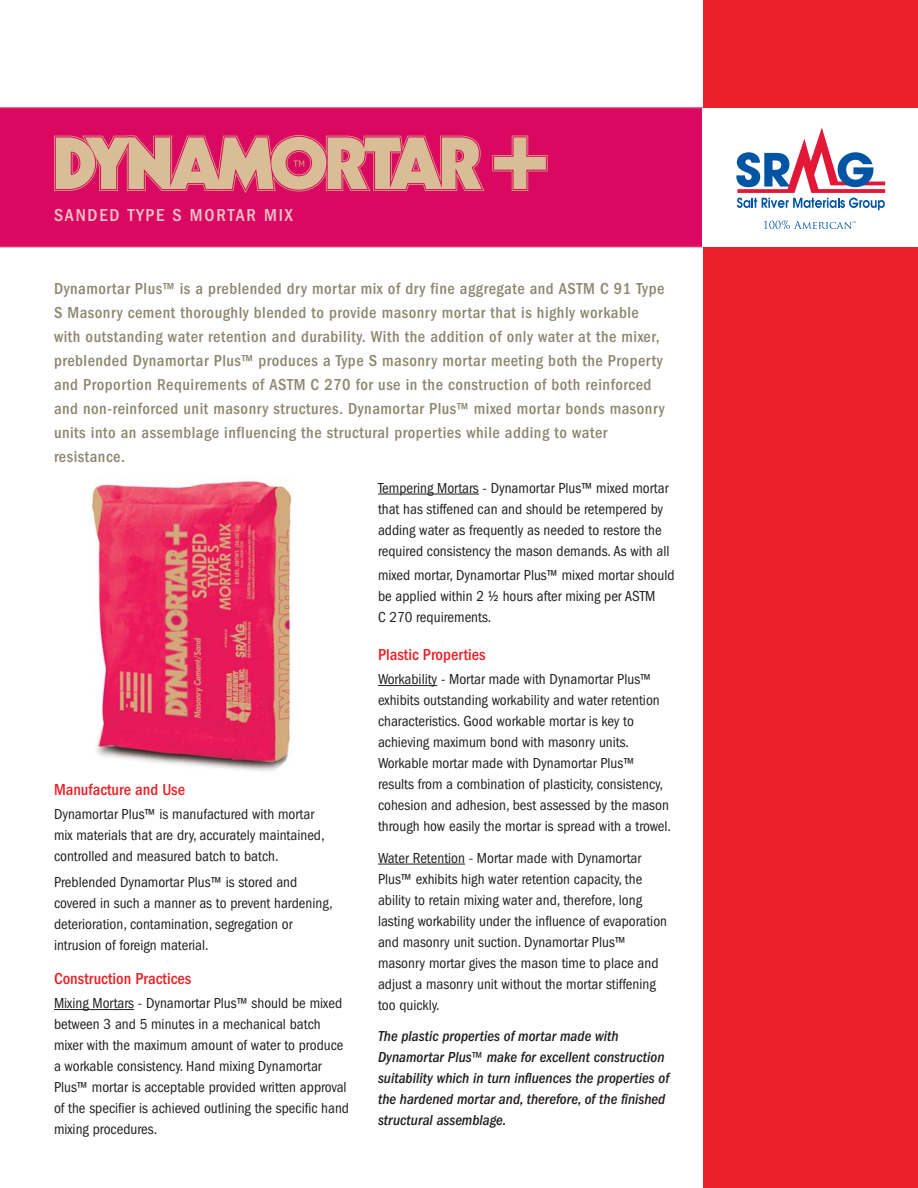
<style>
.page{position:relative;width:918px;height:1188px;background:#fff}
.page>*{position:absolute;margin:0;border:0;box-sizing:border-box;transform-origin:0 0}
.t1{font:500 condensed 18px "ITC Franklin Gothic Std";letter-spacing:.1em;color:#f3c4c9}
.t2{font:500 condensed 16.5px/24px "ITC Franklin Gothic Std";letter-spacing:.03em;color:#8b8770}
.t3{font:500 condensed 16.5px "ITC Franklin Gothic Std";color:#ea2228}
.t4{font:condensed 15px/21px "ITC Franklin Gothic Std";color:#231f20}
.t5{font:italic 500 condensed 15px/21px "ITC Franklin Gothic Std";color:#231f20}
.s1{font-weight:400;font-style:normal}
</style>
<div class="page">
<div style="left:703px;top:0;width:215px;height:1188px;background:#eb2028"></div>
<div style="left:0;top:107px;width:704px;height:140px;background:#da0861"></div>
<div style="left:703px;top:108px;width:215px;height:139px;background:#fff"></div>
<img style="left:91px;top:480px;width:201px;height:291px">
<hr style="left:378px;top:685px;width:59px;height:1px;background:#231f20">
<hr style="left:378px;top:864px;width:87px;height:1px;background:#231f20">
<div style="left:54px;top:188px;width:621px;height:35px;background:#d90861"></div>
<hr style="left:54px;top:1009px;width:80px;height:1px;background:#231f20">
<hr style="left:378px;top:494px;width:101px;height:1px;background:#231f20">
<svg style="left:736px;top:128px;width:149px;height:82px"></svg>
<svg style="left:764px;top:221px;width:92px;height:8px"></svg>
<svg style="left:52px;top:133px;width:497px;height:64px"></svg>
<p class="t1" style="left:54px;top:208px;width:240px">SANDED TYPE S MORTAR MIX</p>
<p class="t2" style="left:54px;top:278px;width:612px">Dynamortar Plus™ is a preblended dry mortar mix of dry fine aggregate and ASTM C 91 Type S Masonry cement thoroughly blended to provide masonry mortar that is highly workable with outstanding water retention and durability. With the addition of only water at the mixer, preblended Dynamortar Plus™ produces a Type S masonry mortar meeting both the Property and Proportion Requirements of ASTM C 270 for use in the construction of both reinforced and non-reinforced unit masonry structures. Dynamortar Plus™ mixed mortar bonds masonry units into an assemblage influencing the structural properties while adding to water resistance.</p>
<p class="t3" style="left:54px;top:783px;width:133px">Manufacture and Use</p>
<p class="t4" style="left:54px;top:805px;width:272px">Dynamortar Plus™ is manufactured with mortar mix materials that are dry, accurately maintained, controlled and measured batch to batch.</p>
<p class="t4" style="left:54px;top:872px;width:280px">Preblended Dynamortar Plus™ is stored and covered in such a manner as to prevent hardening, deterioration, contamination, segregation or intrusion of foreign material.</p>
<p class="t3" style="left:54px;top:972px;width:139px">Construction Practices</p>
<p class="t4" style="left:54px;top:994px;width:297px">Mixing Mortars - Dynamortar Plus™ should be mixed between 3 and 5 minutes in a mechanical batch mixer with the maximum amount of water to produce a workable consistency. Hand mixing Dynamortar Plus™ mortar is acceptable provided written approval of the specifier is achieved outlining the specific hand mixing procedures.</p>
<p class="t4" style="left:378px;top:478px;width:293px">Tempering Mortars - Dynamortar Plus™ mixed mortar that has stiffened can and should be retempered by adding water as frequently as needed to restore the required consistency the mason demands. As with all</p>
<p class="t4" style="left:378px;top:565px;width:298px">mixed mortar, Dynamortar Plus™ mixed mortar should be applied within 2 ½ hours after mixing per ASTM<br>C 270 requirements.</p>
<p class="t3" style="left:378px;top:648px;width:109px">Plastic Properties</p>
<p class="t4" style="left:378px;top:670px;width:295px">Workability - Mortar made with Dynamortar Plus™ exhibits outstanding workability and water retention characteristics. Good workable mortar is key to achieving maximum bond with masonry units.<br>Workable mortar made with Dynamortar Plus™ results from a combination of plasticity, consistency, cohesion and adhesion, best assessed by the mason through how easily the mortar is spread with a trowel.</p>
<p class="t4" style="left:378px;top:848px;width:291px">Water Retention - Mortar made with Dynamortar Plus™ exhibits high water retention capacity, the ability to retain mixing water and, therefore, long lasting workability under the influence of evaporation and masonry unit suction. Dynamortar Plus™ masonry mortar gives the mason time to place and adjust a masonry unit without the mortar stiffening too quickly.</p>
<p class="t5" style="left:378px;top:1026px;width:293px">The plastic properties of mortar made with Dynamortar Plus<span class="s1">™</span> make for excellent construction suitability which in turn influences the properties of the hardened mortar and, therefore, of the finished structural assemblage.</p>
</div>
